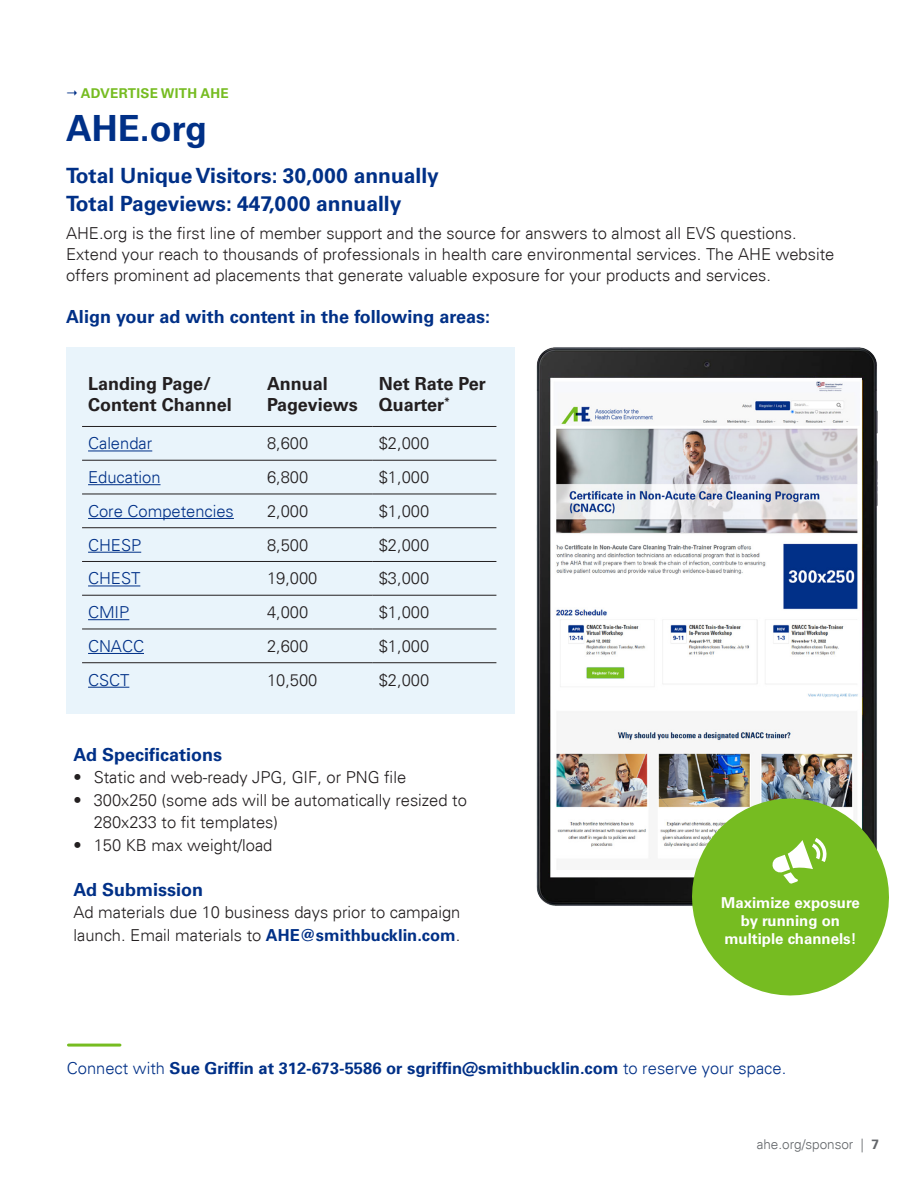
<style>
.page{position:relative;width:918px;height:1188px;background:#fff}
.page>*{position:absolute;margin:0;border:0;box-sizing:border-box;transform-origin:0 0}
.t1{font:700 36px "Univers";color:#003087}
.t2{font:700 21px "Univers";color:#003087}
.t3{font:700 18px "Univers";color:#003087}
.t4{font:700 18px/21px "Univers";color:#231f20}
.t5{font:300 16.5px/21px "Univers";color:#231f20}
.t6{font:700 16.5px "Univers 65";color:#003087}
.t7{font:300 16.5px "Univers";color:#003087}
.t8{font:700 15px/18px "Univers";color:#fff;text-align:center}
.t9{font:300 13.5px "Univers";color:#63666a}
.t10{font:700 13.5px "Univers";letter-spacing:.025em;color:#76bc21}
.s1{font-weight:700;color:#003087}
.s2{font-family:"Univers";font-weight:300}
.s3{font-weight:700}
</style>
<div class="page">
<div style="left:66px;top:347px;width:448px;height:367px;background:#e9f4fb"></div>
<hr style="left:68px;top:1044px;width:52px;height:3px;background:#76bc21">
<hr style="left:82px;top:426px;width:179px;height:1px;background:#231f20">
<hr style="left:261px;top:426px;width:112px;height:1px;background:#231f20">
<hr style="left:373px;top:426px;width:123px;height:1px;background:#231f20">
<hr style="left:82px;top:460px;width:179px;height:1px;background:#231f20">
<hr style="left:261px;top:460px;width:112px;height:1px;background:#231f20">
<hr style="left:373px;top:460px;width:123px;height:1px;background:#231f20">
<hr style="left:82px;top:494px;width:179px;height:1px;background:#231f20">
<hr style="left:261px;top:494px;width:112px;height:1px;background:#231f20">
<hr style="left:373px;top:494px;width:123px;height:1px;background:#231f20">
<hr style="left:82px;top:527px;width:179px;height:1px;background:#231f20">
<hr style="left:261px;top:527px;width:112px;height:1px;background:#231f20">
<hr style="left:373px;top:527px;width:123px;height:1px;background:#231f20">
<hr style="left:82px;top:561px;width:179px;height:1px;background:#231f20">
<hr style="left:261px;top:561px;width:112px;height:1px;background:#231f20">
<hr style="left:373px;top:561px;width:123px;height:1px;background:#231f20">
<hr style="left:82px;top:595px;width:179px;height:1px;background:#231f20">
<hr style="left:261px;top:595px;width:112px;height:1px;background:#231f20">
<hr style="left:373px;top:595px;width:123px;height:1px;background:#231f20">
<hr style="left:82px;top:629px;width:179px;height:1px;background:#231f20">
<hr style="left:261px;top:629px;width:112px;height:1px;background:#231f20">
<hr style="left:373px;top:629px;width:123px;height:1px;background:#231f20">
<hr style="left:82px;top:662px;width:179px;height:1px;background:#231f20">
<hr style="left:261px;top:662px;width:112px;height:1px;background:#231f20">
<hr style="left:373px;top:662px;width:123px;height:1px;background:#231f20">
<hr style="left:88px;top:451px;width:64px;height:1px;background:#003087">
<hr style="left:88px;top:484px;width:73px;height:1px;background:#003087">
<hr style="left:88px;top:518px;width:146px;height:1px;background:#003087">
<hr style="left:88px;top:552px;width:53px;height:1px;background:#003087">
<hr style="left:88px;top:586px;width:52px;height:1px;background:#003087">
<hr style="left:88px;top:619px;width:41px;height:1px;background:#003087">
<hr style="left:88px;top:653px;width:56px;height:1px;background:#003087">
<hr style="left:88px;top:687px;width:41px;height:1px;background:#003087">
<img style="left:536px;top:347px;width:342px;height:559px">
<svg style="left:681px;top:788px;width:208px;height:208px;fill:#76bc21"></svg>
<svg style="left:772px;top:838px;width:55px;height:46px"></svg>
<p class="t10" style="left:81px;top:85px;width:150px">ADVERTISE WITH AHE</p>
<p class="t1" style="left:66px;top:107px;width:143px">AHE.org</p>
<p class="t2" style="left:66px;top:164px;width:374px">Total Unique Visitors: 30,000 annually</p>
<p class="t2" style="left:66px;top:192px;width:337px">Total Pageviews: 447,000 annually</p>
<p class="t5" style="left:66px;top:223px;width:770px">AHE.org is the first line of member support and the source for answers to almost all EVS questions.<br>Extend your reach to thousands of professionals in health care environmental services. The AHE website offers prominent ad placements that generate valuable exposure for your products and services.</p>
<p class="t3" style="left:66px;top:306px;width:426px">Align your ad with content in the following areas:</p>
<p class="t4" style="left:88px;top:373px;width:124px">Landing Page/</p>
<p class="t4" style="left:88px;top:394px;width:145px">Content Channel</p>
<p class="t4" style="left:267px;top:373px;width:92px">Annual<br>Pageviews</p>
<p class="t4" style="left:379px;top:373px;width:108px">Net Rate Per<br>Quarter<sup>*</sup></p>
<p class="t7" style="left:88px;top:434px;width:66px">Calendar</p>
<p class="t5" style="left:267px;top:433px;width:43px">8,600</p>
<p class="t5" style="left:379px;top:433px;width:52px">$2,000</p>
<p class="t7" style="left:88px;top:467px;width:74px">Education</p>
<p class="t5" style="left:267px;top:467px;width:43px">6,800</p>
<p class="t5" style="left:379px;top:467px;width:52px">$1,000</p>
<p class="t7" style="left:88px;top:501px;width:147px">Core Competencies</p>
<p class="t5" style="left:267px;top:500px;width:43px">2,000</p>
<p class="t5" style="left:379px;top:500px;width:52px">$1,000</p>
<p class="t7" style="left:88px;top:535px;width:55px">CHESP</p>
<p class="t5" style="left:267px;top:534px;width:43px">8,500</p>
<p class="t5" style="left:379px;top:534px;width:52px">$2,000</p>
<p class="t7" style="left:88px;top:569px;width:54px">CHEST</p>
<p class="t5" style="left:267px;top:568px;width:52px">19,000</p>
<p class="t5" style="left:379px;top:568px;width:52px">$3,000</p>
<p class="t7" style="left:88px;top:602px;width:43px">CMIP</p>
<p class="t5" style="left:267px;top:602px;width:43px">4,000</p>
<p class="t5" style="left:379px;top:602px;width:52px">$1,000</p>
<p class="t7" style="left:88px;top:636px;width:57px">CNACC</p>
<p class="t5" style="left:267px;top:635px;width:43px">2,600</p>
<p class="t5" style="left:379px;top:635px;width:52px">$1,000</p>
<p class="t7" style="left:88px;top:670px;width:43px">CSCT</p>
<p class="t5" style="left:267px;top:669px;width:52px">10,500</p>
<p class="t5" style="left:379px;top:669px;width:52px">$2,000</p>
<p class="t3" style="left:73px;top:744px;width:150px">Ad Specifications</p>
<p class="t5" style="left:73px;top:767px;width:334px">• Static and web-ready JPG, GIF, or PNG file</p>
<p class="t5" style="left:94px;top:789px;width:375px;line-height:22.5px;text-indent:-20px">• 300x250 (some ads will be automatically resized to<br>280x233 to fit templates)</p>
<p class="t5" style="left:73px;top:834px;width:201px">• 150 KB max weight/load</p>
<p class="t3" style="left:73px;top:879px;width:131px">Ad Submission</p>
<p class="t5" style="left:73px;top:901px;width:389px;line-height:22.5px">Ad materials due 10 business days prior to campaign launch. Email materials to <span class="s1">AHE@smithbucklin.com</span>.</p>
<p class="t8" style="left:721px;top:894px;width:140px">Maximize exposure by running on multiple channels!</p>
<p class="t6" style="left:67px;top:1057px;width:721px"><span class="s2">Connect with</span> Sue Griffin at 312-673-5586 or sgriffin@smithbucklin.com <span class="s2">to reserve your space.</span></p>
<p class="t9" style="left:757px;top:1136px;width:124px">ahe.org/sponsor | <span class="s3">7</span></p>
</div>
